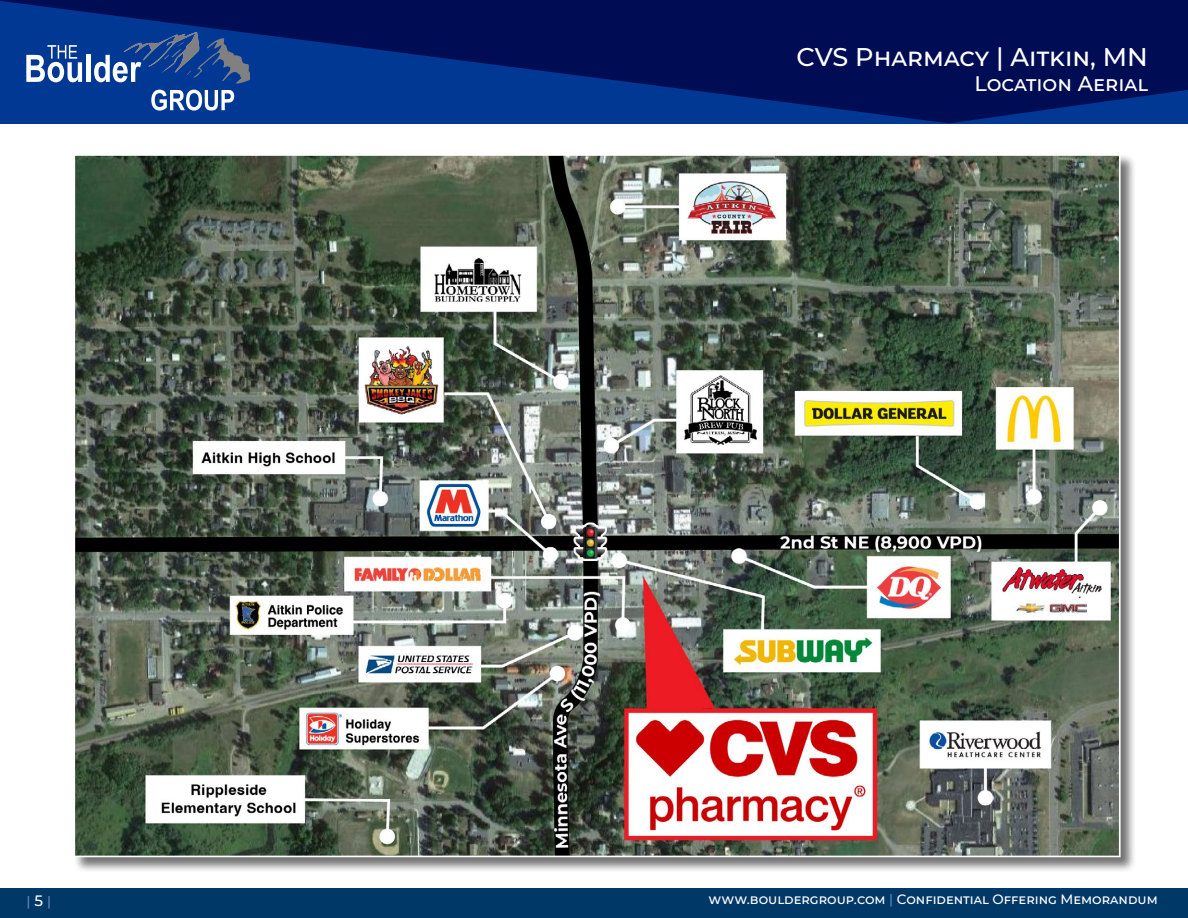
<style>
.page{position:relative;width:1188px;height:918px;background:#fff}
.page>*{position:absolute;margin:0;border:0;box-sizing:border-box;transform-origin:0 0}
.t1{font:500 25.5px "Montserrat";color:#fff}
.t2{font:500 21px "Montserrat";color:#fff}
.t3{font:500 13.5px "Montserrat";color:#fff}
.t4{font:500 13.5px "Montserrat";color:#6688be}
.s1{font-size:15px;color:#fff}
.s2{color:#6688be}
</style>
<div class="page">
<svg style="left:0;top:0;width:1188px;height:123px;background:#001c6b"></svg>
<div style="left:1px;top:888px;width:1187px;height:30px;background:#003867"></div>
<svg style="left:26px;top:45px;width:56px;height:37px"></svg>
<div style="left:86px;top:55px;width:5px;height:27px;background:#fff"></div>
<svg style="left:94px;top:32px;width:156px;height:52px;background:#265197"></svg>
<svg style="left:151px;top:90px;width:83px;height:21px"></svg>
<div style="left:73px;top:154px;width:1063px;height:719px;background:#000;opacity:.55"></div>
<img style="left:76px;top:157px;width:1042px;height:697px">
<h1 class="t1" style="left:797px;top:39px;width:353px">CVS Pharmacy | Aitkin, MN</h1>
<h2 class="t2" style="left:974px;top:69px;width:170px">Location Aerial</h2>
<p class="t4" style="left:26px;top:892px;width:26px">| <span class="s1">5</span> |</p>
<p class="t3" style="left:709px;top:890px;width:451px">www.bouldergroup.com <span class="s2">|</span> Confidential Offering Memorandum</p>
</div>
